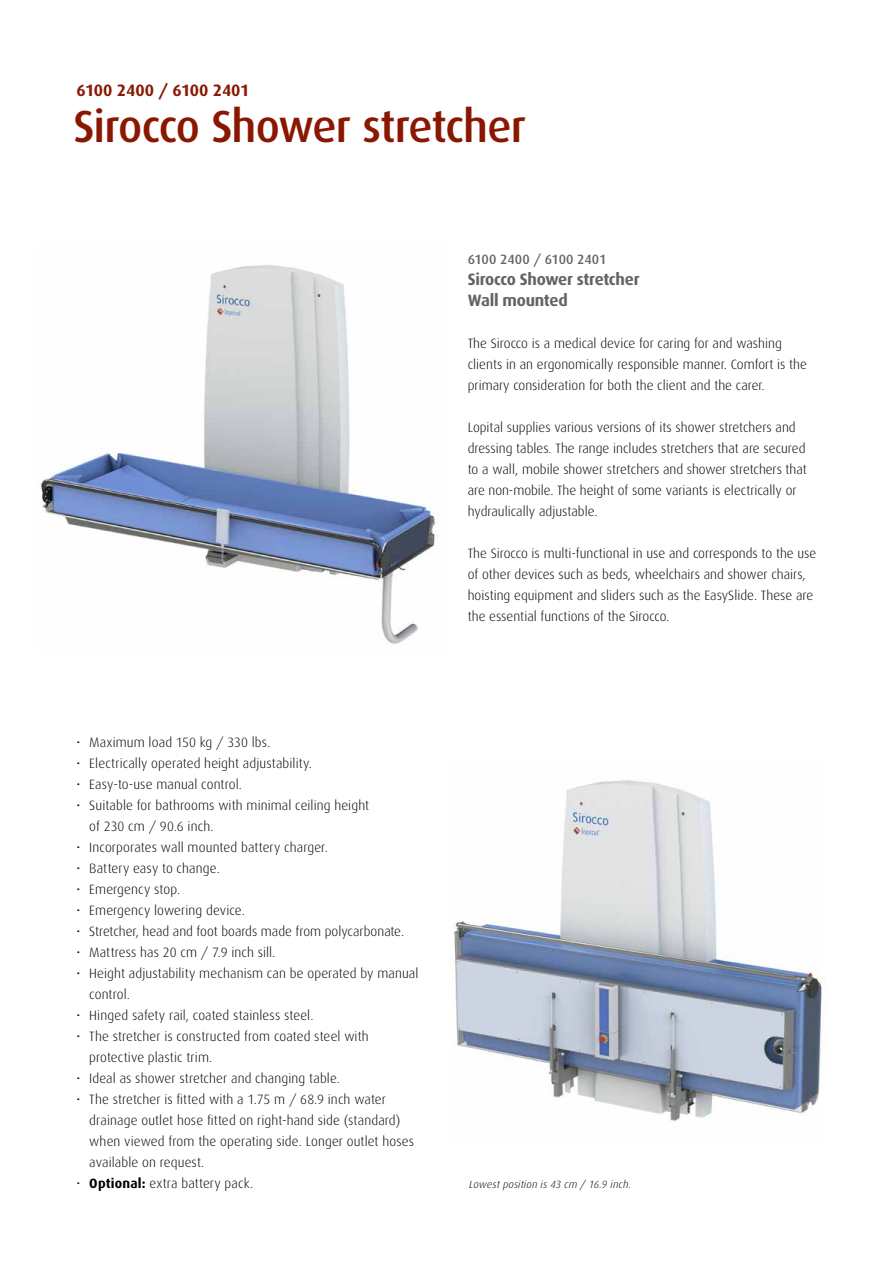
<style>
.page{position:relative;width:893px;height:1263px;background:#fff}
.page>*{position:absolute;margin:0;border:0;box-sizing:border-box;transform-origin:0 0}
.t1{font:500 45px "Dax";letter-spacing:-.025em;color:#8a1702}
.t2{font:700 16.5px/21px "Dax";letter-spacing:-.02em;color:#646363}
.t3{font:700 16.5px "Dax";letter-spacing:-.015em;color:#8a1702}
.t4{font:300 13.5px/21px "Dax";color:#000}
.t5{font:500 13.5px "Dax";letter-spacing:-.015em;color:#646363}
.t6{font:italic 300 10.5px "Dax";letter-spacing:.01em;color:#000}
.s1{font-weight:700}
</style>
<div class="page">
<img style="left:452px;top:780px;width:370px;height:341px">
<img style="left:38px;top:265px;width:399px;height:379px">
<p class="t3" style="left:77px;top:81px;width:174px">6100 2400 / 6100 2401</p>
<h1 class="t1" style="left:73px;top:101px;width:454px">Sirocco Shower stretcher</h1>
<p class="t5" style="left:468px;top:252px;width:140px">6100 2400 / 6100 2401</p>
<p class="t2" style="left:468px;top:269px;width:173px">Sirocco Shower stretcher<br>Wall mounted</p>
<p class="t4" style="left:468px;top:333px;width:341px">The Sirocco is a medical device for caring for and washing clients in an ergonomically responsible manner. Comfort is the primary consideration for both the client and the carer.</p>
<p class="t4" style="left:468px;top:417px;width:340px">Lopital supplies various versions of its shower stretchers and dressing tables. The range includes stretchers that are secured to a wall, mobile shower stretchers and shower stretchers that are non-mobile. The height of some variants is electrically or hydraulically adjustable.</p>
<p class="t4" style="left:468px;top:543px;width:350px">The Sirocco is multi-functional in use and corresponds to the use of other devices such as beds, wheelchairs and shower chairs, hoisting equipment and sliders such as the EasySlide. These are the essential functions of the Sirocco.</p>
<p class="t4" style="left:77px;top:732px;width:195px">• Maximum load 150 kg / 330 lbs.</p>
<p class="t4" style="left:77px;top:753px;width:237px">• Electrically operated height adjustability.</p>
<p class="t4" style="left:77px;top:774px;width:167px">• Easy-to-use manual control.</p>
<p class="t4" style="left:89px;top:795px;width:281px;text-indent:-13px">• Suitable for bathrooms with minimal ceiling height of 230 cm / 90.6 inch.</p>
<p class="t4" style="left:77px;top:837px;width:253px">• Incorporates wall mounted battery charger.</p>
<p class="t4" style="left:77px;top:858px;width:145px">• Battery easy to change.</p>
<p class="t4" style="left:77px;top:879px;width:105px">• Emergency stop.</p>
<p class="t4" style="left:77px;top:900px;width:170px">• Emergency lowering device.</p>
<p class="t4" style="left:77px;top:921px;width:329px">• Stretcher, head and foot boards made from polycarbonate.</p>
<p class="t4" style="left:77px;top:942px;width:200px">• Mattress has 20 cm / 7.9 inch sill.</p>
<p class="t4" style="left:89px;top:963px;width:331px;text-indent:-13px">• Height adjustability mechanism can be operated by manual control.</p>
<p class="t4" style="left:77px;top:1005px;width:238px">• Hinged safety rail, coated stainless steel.</p>
<p class="t4" style="left:89px;top:1026px;width:281px;text-indent:-13px">• The stretcher is constructed from coated steel with protective plastic trim.</p>
<p class="t4" style="left:77px;top:1068px;width:265px">• Ideal as shower stretcher and changing table.</p>
<p class="t4" style="left:89px;top:1089px;width:326px;text-indent:-13px">• The stretcher is fitted with a 1.75 m / 68.9 inch water drainage outlet hose fitted on right-hand side (standard) when viewed from the operating side. Longer outlet hoses available on request.</p>
<p class="t4" style="left:77px;top:1173px;width:178px">• <span class="s1">Optional:</span> extra battery pack.</p>
<p class="t6" style="left:469px;top:1178px;width:163px">Lowest position is 43 cm / 16.9 inch.</p>
</div>
